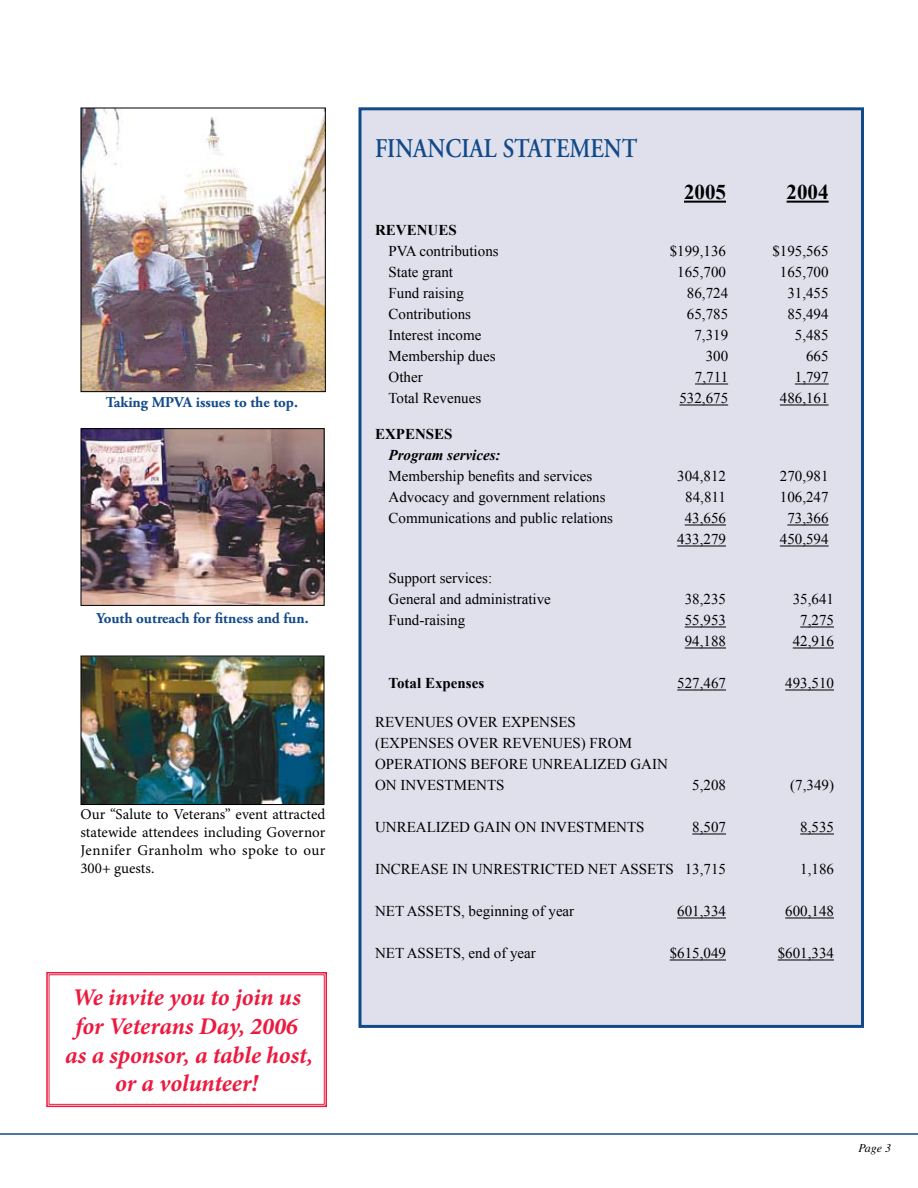
<style>
.page{position:relative;width:918px;height:1188px;background:#fff}
.page>*{position:absolute;margin:0;border:0;box-sizing:border-box;transform-origin:0 0}
.t1{font:27px "Adobe Garamond Semibold SC";color:#124a89;scale:.85 1}
.t2{font:italic 700 24px/28.8px "Minion Pro";letter-spacing:-.005em;color:#ed193e;text-align:center}
.t3{font:700 21px "Times New Roman";color:#000}
.t4{font:15px/21px "Times New Roman";color:#000}
.t5{font:15px/18px "Minion Pro";letter-spacing:.02em;color:#000;text-align:justify}
.t6{font:700 15px "Adobe Garamond Pro";color:#124a89}
.t7{font:700 15px "Times New Roman";color:#000}
.t8{font:italic 700 15px "Times New Roman";color:#000}
.t9{font:italic 12px "Times";color:#000}
</style>
<div class="page">
<hr style="left:0;top:1133px;width:918px;height:2px;background:#124a89">
<img style="left:83px;top:658px;width:239px;height:145px">
<div style="left:81px;top:656px;width:243px;height:149px;border:1px solid #000"></div>
<img style="left:83px;top:430px;width:240px;height:174px">
<div style="left:81px;top:428px;width:244px;height:178px;border:1px solid #000"></div>
<img style="left:83px;top:110px;width:241px;height:280px">
<div style="left:81px;top:108px;width:245px;height:284px;border:1px solid #000"></div>
<div style="left:360px;top:109px;width:502px;height:917px;background:#dfe0ec"></div>
<hr style="left:684px;top:201px;width:42px;height:2px;background:#000">
<hr style="left:787px;top:201px;width:42px;height:2px;background:#000">
<hr style="left:695px;top:384px;width:33px;height:1px;background:#000">
<hr style="left:795px;top:384px;width:34px;height:1px;background:#000">
<hr style="left:679px;top:405px;width:49px;height:1px;background:#000">
<hr style="left:780px;top:405px;width:49px;height:1px;background:#000">
<hr style="left:685px;top:525px;width:41px;height:1px;background:#000">
<hr style="left:787px;top:525px;width:42px;height:1px;background:#000">
<hr style="left:677px;top:546px;width:49px;height:1px;background:#000">
<hr style="left:780px;top:546px;width:49px;height:1px;background:#000">
<hr style="left:685px;top:627px;width:41px;height:1px;background:#000">
<hr style="left:800px;top:627px;width:34px;height:1px;background:#000">
<hr style="left:685px;top:648px;width:41px;height:1px;background:#000">
<hr style="left:793px;top:648px;width:41px;height:1px;background:#000">
<hr style="left:677px;top:690px;width:49px;height:1px;background:#000">
<hr style="left:785px;top:690px;width:49px;height:1px;background:#000">
<hr style="left:692px;top:834px;width:34px;height:1px;background:#000">
<hr style="left:800px;top:834px;width:34px;height:1px;background:#000">
<hr style="left:677px;top:918px;width:49px;height:1px;background:#000">
<hr style="left:785px;top:918px;width:49px;height:1px;background:#000">
<hr style="left:670px;top:960px;width:56px;height:1px;background:#000">
<hr style="left:778px;top:960px;width:56px;height:1px;background:#000">
<div style="left:359px;top:107px;width:505px;height:921px;border:3px solid #124a89"></div>
<svg style="left:46px;top:972px;width:281px;height:136px"></svg>
<div style="left:49px;top:975px;width:276px;height:130px;border:1px solid #ed193e"></div>
<p class="t6" style="left:106px;top:393px;width:194px">Taking MPVA issues to the top.</p>
<p class="t6" style="left:96px;top:609px;width:214px">Youth outreach for fitness and fun.</p>
<p class="t5" style="left:80px;top:805px;width:247px">Our “Salute to Veterans” event attracted statewide attendees including Governor Jennifer Granholm who spoke to our 300+ guests.</p>
<h2 class="t2" style="left:65px;top:983px;width:249px">We invite you to join us for Veterans Day, 2006 as a sponsor, a table host, or a volunteer!</h2>
<h1 class="t1" style="left:375px;top:134px;width:310px">FINANCIAL STATEMENT</h1>
<h3 class="t3" style="left:684px;top:178px;width:43px">2005</h3>
<h3 class="t3" style="left:787px;top:178px;width:43px">2004</h3>
<p class="t7" style="left:375px;top:220px;width:83px">REVENUES</p>
<p class="t4" style="left:389px;top:241px;width:112px">PVA contributions</p>
<p class="t4" style="left:670px;top:241px;width:58px">$199,136</p>
<p class="t4" style="left:772px;top:241px;width:58px">$195,565</p>
<p class="t4" style="left:389px;top:262px;width:66px">State grant</p>
<p class="t4" style="left:677px;top:262px;width:50px">165,700</p>
<p class="t4" style="left:780px;top:262px;width:50px">165,700</p>
<p class="t4" style="left:389px;top:283px;width:77px">Fund raising</p>
<p class="t4" style="left:687px;top:283px;width:43px">86,724</p>
<p class="t4" style="left:787px;top:283px;width:43px">31,455</p>
<p class="t4" style="left:389px;top:304px;width:84px">Contributions</p>
<p class="t4" style="left:687px;top:304px;width:43px">65,785</p>
<p class="t4" style="left:787px;top:304px;width:43px">85,494</p>
<p class="t4" style="left:389px;top:325px;width:94px">Interest income</p>
<p class="t4" style="left:694px;top:325px;width:35px">7,319</p>
<p class="t4" style="left:795px;top:325px;width:35px">5,485</p>
<p class="t4" style="left:389px;top:346px;width:109px">Membership dues</p>
<p class="t4" style="left:706px;top:346px;width:24px">300</p>
<p class="t4" style="left:806px;top:346px;width:24px">665</p>
<p class="t4" style="left:389px;top:367px;width:36px">Other</p>
<p class="t4" style="left:695px;top:367px;width:35px">7,711</p>
<p class="t4" style="left:795px;top:367px;width:35px">1,797</p>
<p class="t4" style="left:389px;top:388px;width:94px">Total Revenues</p>
<p class="t4" style="left:679px;top:388px;width:50px">532,675</p>
<p class="t4" style="left:780px;top:388px;width:50px">486,161</p>
<p class="t7" style="left:375px;top:424px;width:79px">EXPENSES</p>
<p class="t8" style="left:389px;top:445px;width:114px">Program services:</p>
<p class="t4" style="left:389px;top:466px;width:205px">Membership benefits and services</p>
<p class="t4" style="left:677px;top:466px;width:50px">304,812</p>
<p class="t4" style="left:780px;top:466px;width:50px">270,981</p>
<p class="t4" style="left:389px;top:487px;width:219px">Advocacy and government relations</p>
<p class="t4" style="left:685px;top:487px;width:42px">84,811</p>
<p class="t4" style="left:780px;top:487px;width:50px">106,247</p>
<p class="t4" style="left:389px;top:508px;width:226px">Communications and public relations</p>
<p class="t4" style="left:685px;top:508px;width:43px">43,656</p>
<p class="t4" style="left:787px;top:508px;width:43px">73,366</p>
<p class="t4" style="left:677px;top:529px;width:50px">433,279</p>
<p class="t4" style="left:780px;top:529px;width:50px">450,594</p>
<p class="t4" style="left:389px;top:568px;width:164px">Support services:<br>General and administrative</p>
<p class="t4" style="left:685px;top:589px;width:43px">38,235</p>
<p class="t4" style="left:793px;top:589px;width:43px">35,641</p>
<p class="t4" style="left:389px;top:610px;width:78px">Fund-raising</p>
<p class="t4" style="left:685px;top:610px;width:43px">55,953</p>
<p class="t4" style="left:800px;top:610px;width:35px">7,275</p>
<p class="t4" style="left:685px;top:631px;width:43px">94,188</p>
<p class="t4" style="left:793px;top:631px;width:43px">42,916</p>
<p class="t7" style="left:389px;top:673px;width:97px">Total Expenses</p>
<p class="t4" style="left:677px;top:673px;width:50px">527,467</p>
<p class="t4" style="left:785px;top:673px;width:50px">493,510</p>
<p class="t4" style="left:375px;top:712px;width:294px">REVENUES OVER EXPENSES<br>(EXPENSES OVER REVENUES) FROM<br>OPERATIONS BEFORE UNREALIZED GAIN<br>ON INVESTMENTS</p>
<p class="t4" style="left:692px;top:775px;width:35px">5,208</p>
<p class="t4" style="left:790px;top:775px;width:45px">(7,349)</p>
<p class="t4" style="left:375px;top:817px;width:271px">UNREALIZED GAIN ON INVESTMENTS</p>
<p class="t4" style="left:692px;top:817px;width:35px">8,507</p>
<p class="t4" style="left:800px;top:817px;width:35px">8,535</p>
<p class="t4" style="left:375px;top:859px;width:352px">INCREASE IN UNRESTRICTED NET ASSETS 13,715</p>
<p class="t4" style="left:800px;top:859px;width:35px">1,186</p>
<p class="t4" style="left:375px;top:901px;width:201px">NET ASSETS, beginning of year</p>
<p class="t4" style="left:677px;top:901px;width:50px">601,334</p>
<p class="t4" style="left:785px;top:901px;width:50px">600,148</p>
<p class="t4" style="left:375px;top:943px;width:162px">NET ASSETS, end of year</p>
<p class="t4" style="left:670px;top:943px;width:58px">$615,049</p>
<p class="t4" style="left:778px;top:943px;width:58px">$601,334</p>
<p class="t9" style="left:859px;top:1141px;width:34px">Page 3</p>
</div>
